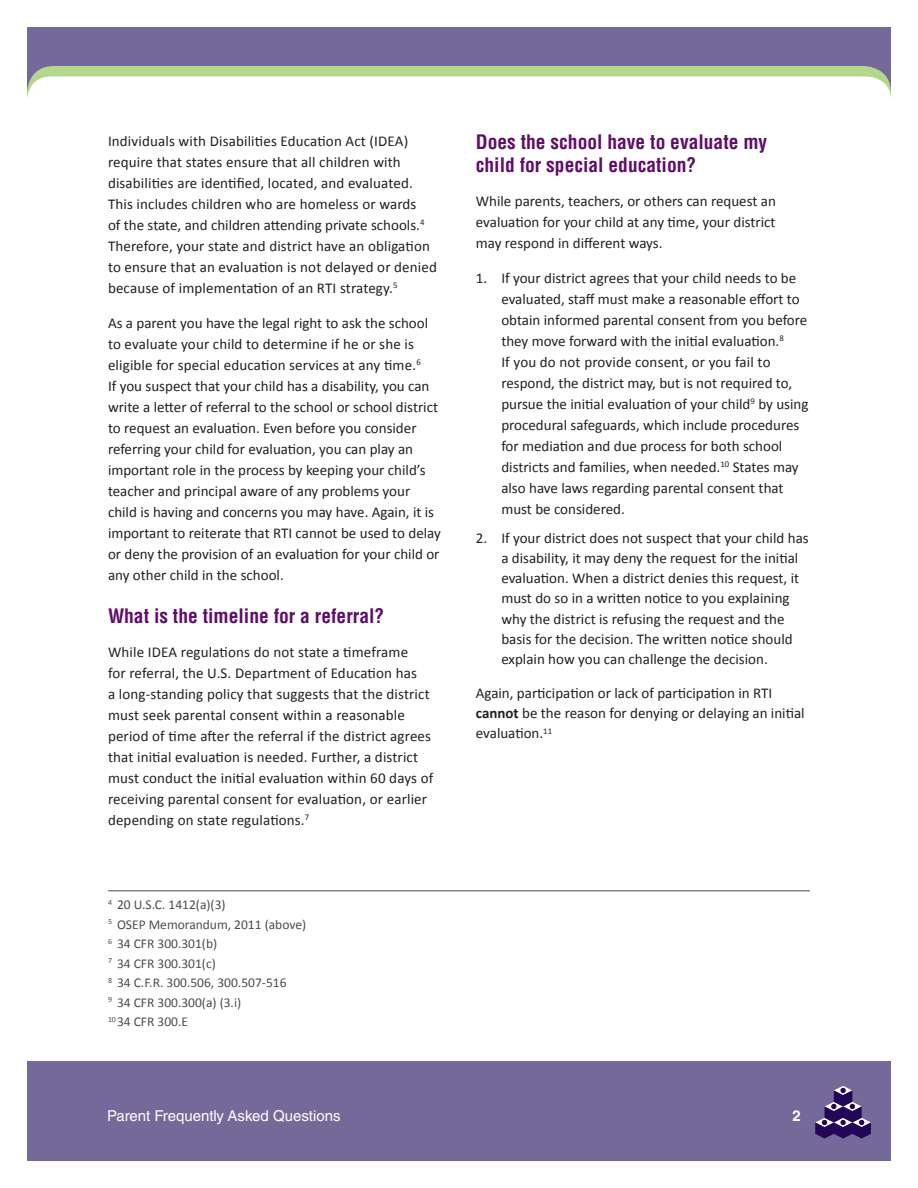
<style>
.page{position:relative;width:918px;height:1188px;background:#fff}
.page>*{position:absolute;margin:0;border:0;box-sizing:border-box;transform-origin:0 0}
.t1{font:700 condensed 19.5px/22.5px "Helvetica LT Std";color:#600e69}
.t2{font:15px/21px "Calibri";color:#231f20}
.t3{font:15px "Helvetica LT Std";color:#fff}
.t4{font:700 15px "Helvetica LT Std";color:#fff}
.t5{font:13.5px/19.5px "Calibri";color:#4b4c4d}
.s1{font-weight:700}
</style>
<div class="page">
<svg style="left:27px;top:27px;width:864px;height:66px;fill:#746999"></svg>
<div style="left:27px;top:1061px;width:864px;height:100px;background:#746999"></div>
<svg style="left:815px;top:1086px;width:56px;height:52px"></svg>
<hr style="left:108px;top:891px;width:702px;height:1px;background:#4b4c4d">
<p class="t2" style="left:108px;top:131px;width:331px">Individuals with Disabilities Education Act (IDEA) require that states ensure that all children with disabilities are identified, located, and evaluated.<br>This includes children who are homeless or wards<br>of the state, and children attending private schools.<sup>4<br></sup>Therefore, your state and district have an obligation to ensure that an evaluation is not delayed or denied because of implementation of an RTI strategy.<sup>5</sup></p>
<p class="t2" style="left:108px;top:312px;width:334px">As a parent you have the legal right to ask the school to evaluate your child to determine if he or she is eligible for special education services at any time.<sup>6<br></sup>If you suspect that your child has a disability, you can write a letter of referral to the school or school district to request an evaluation. Even before you consider referring your child for evaluation, you can play an important role in the process by keeping your child’s teacher and principal aware of any problems your child is having and concerns you may have. Again, it is important to reiterate that RTI cannot be used to delay or deny the provision of an evaluation for your child or any other child in the school.</p>
<h1 class="t1" style="left:108px;top:604px;width:278px">What is the timeline for a referral?</h1>
<p class="t2" style="left:108px;top:642px;width:327px">While IDEA regulations do not state a timeframe<br>for referral, the U.S. Department of Education has<br>a long-standing policy that suggests that the district must seek parental consent within a reasonable period of time after the referral if the district agrees that initial evaluation is needed. Further, a district must conduct the initial evaluation within 60 days of receiving parental consent for evaluation, or earlier depending on state regulations.<sup>7</sup></p>
<p class="t5" style="left:108px;top:895px;width:200px"><sup>4</sup> 20 U.S.C. 1412(a)(3)<br><sup>5</sup> OSEP Memorandum, 2011 (above)<br><sup>6</sup> 34 CFR 300.301(b)<br><sup>7</sup> 34 CFR 300.301(c)<br><sup>8</sup> 34 C.F.R. 300.506, 300.507-516<br><sup>9</sup> 34 CFR 300.300(a) (3.i)<br><sup>10</sup> 34 CFR 300.E</p>
<h1 class="t1" style="left:476px;top:131px;width:293px">Does the school have to evaluate my child for special education?</h1>
<p class="t2" style="left:476px;top:191px;width:302px;text-align:justify">While parents, teachers, or others can request an evaluation for your child at any time, your district may respond in different ways.</p>
<p class="t2" style="left:501px;top:267px;width:309px;text-indent:-26px">1. If your district agrees that your child needs to be evaluated, staff must make a reasonable effort to obtain informed parental consent from you before they move forward with the initial evaluation.<sup>8<br></sup>If you do not provide consent, or you fail to respond, the district may, but is not required to, pursue the initial evaluation of your child<sup>9</sup> by using procedural safeguards, which include procedures for mediation and due process for both school districts and families, when needed.<sup>10</sup> States may also have laws regarding parental consent that must be considered.</p>
<p class="t2" style="left:501px;top:528px;width:309px;line-height:20.2px;text-indent:-26px">2. If your district does not suspect that your child has a disability, it may deny the request for the initial evaluation. When a district denies this request, it must do so in a written notice to you explaining why the district is refusing the request and the basis for the decision. The written notice should explain how you can challenge the decision.</p>
<p class="t2" style="left:476px;top:683px;width:330px;line-height:20.2px">Again, participation or lack of participation in RTI <span class="s1">cannot</span> be the reason for denying or delaying an initial evaluation.<sup>11</sup></p>
<p class="t3" style="left:107px;top:1107px;width:235px">Parent Frequently Asked Questions</p>
<p class="t4" style="left:793px;top:1107px;width:10px">2</p>
</div>
